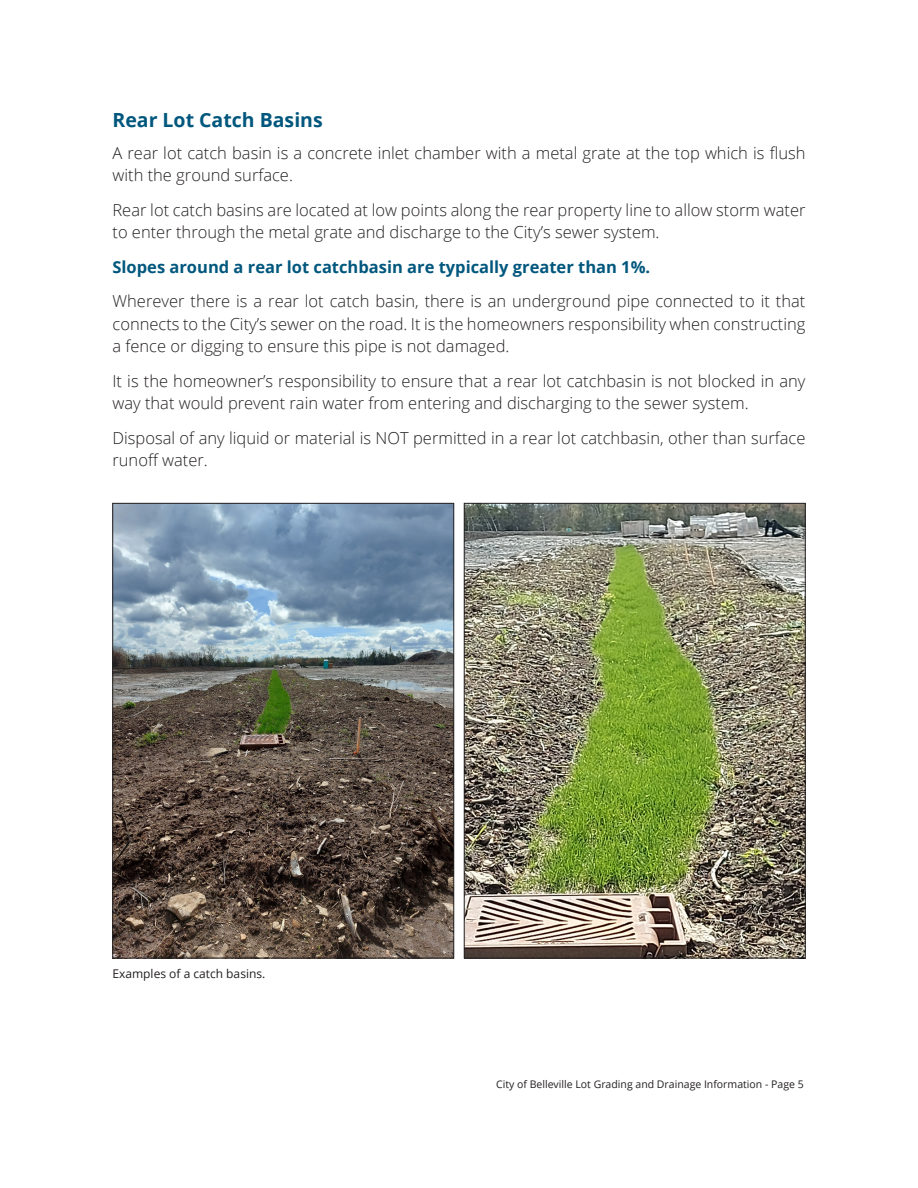
<style>
.page{position:relative;width:918px;height:1188px;background:#fff}
.page>*{position:absolute;margin:0;border:0;box-sizing:border-box;transform-origin:0 0}
.t1{font:700 19.5px "Open Sans";color:#00577d}
.Body{font:300 16.5px/22.5px "Open Sans";color:#231f20}
.Body-2{font:700 16.5px "Open Sans";color:#00577d}
.t2{font:12px "Open Sans";color:#231f20}
.t3{font:10.5px "Open Sans";color:#231f20}
</style>
<div class="page">
<img style="left:115px;top:505px;width:337px;height:451px">
<div style="left:113px;top:503px;width:341px;height:455px;border:1px solid #231f20"></div>
<img style="left:466px;top:505px;width:337px;height:451px">
<div style="left:464px;top:503px;width:341px;height:455px;border:1px solid #231f20"></div>
<h2 class="t1" style="left:112px;top:107px;width:212px">Rear Lot Catch Basins</h2>
<p class="Body" style="left:112px;top:141px;width:695px">A rear lot catch basin is a concrete inlet chamber with a metal grate at the top which is flush with the ground surface.</p>
<p class="Body" style="left:112px;top:198px;width:695px">Rear lot catch basins are located at low points along the rear property line to allow storm water to enter through the metal grate and discharge to the City’s sewer system.</p>
<p class="Body-2" style="left:112px;top:255px;width:539px">Slopes around a rear lot catchbasin are typically greater than 1%.</p>
<p class="Body" style="left:112px;top:290px;width:695px;text-align:justify">Wherever there is a rear lot catch basin, there is an underground pipe connected to it that connects to the City’s sewer on the road. It is the homeowners responsibility when constructing a fence or digging to ensure this pipe is not damaged.</p>
<p class="Body" style="left:112px;top:369px;width:694px">It is the homeowner’s responsibility to ensure that a rear lot catchbasin is not blocked in any way that would prevent rain water from entering and discharging to the sewer system.</p>
<p class="Body" style="left:112px;top:426px;width:695px">Disposal of any liquid or material is NOT permitted in a rear lot catchbasin, other than surface runoff water.</p>
<p class="t2" style="left:112px;top:965px;width:154px">Examples of a catch basins.</p>
<p class="t3" style="left:496px;top:1077px;width:309px">City of Belleville Lot Grading and Drainage Information - Page 5</p>
</div>
